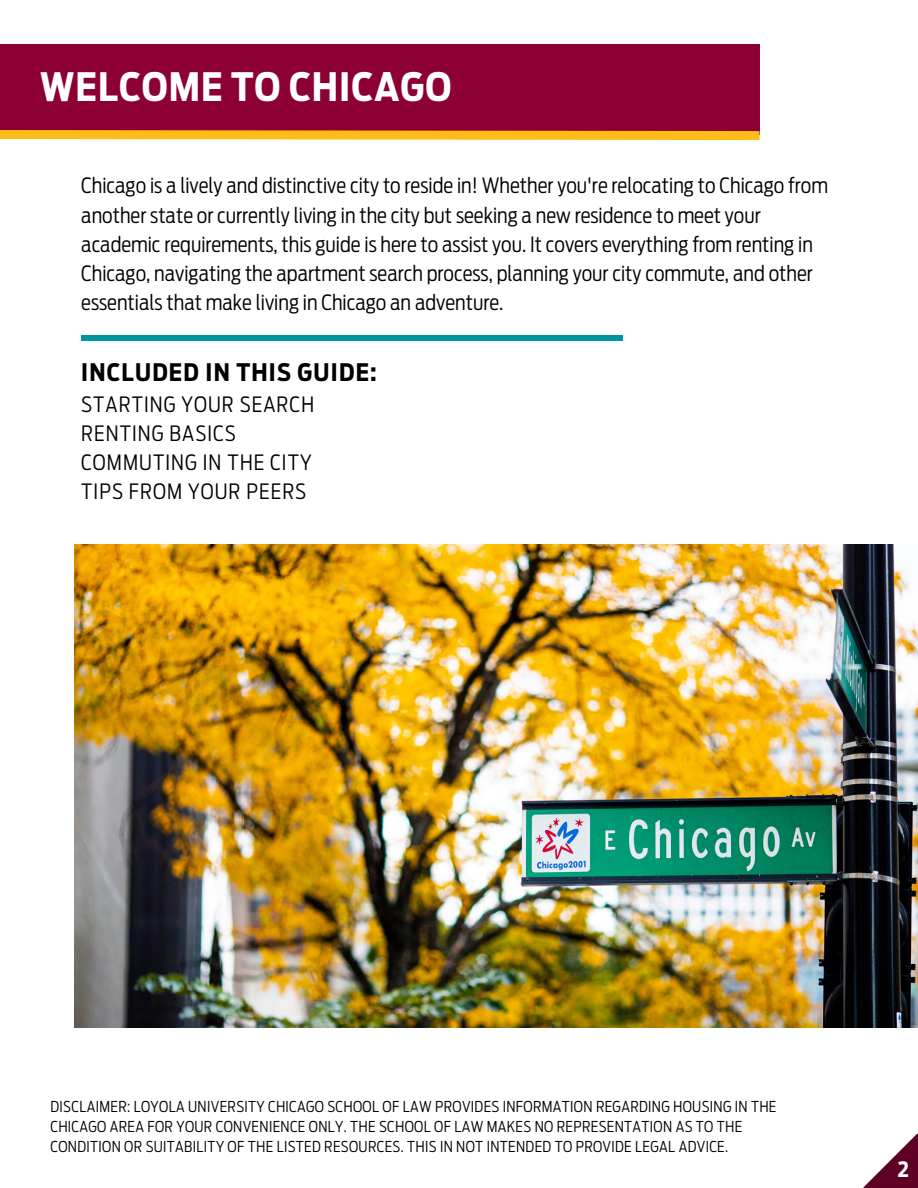
<style>
.page{position:relative;width:918px;height:1188px;background:#fff}
.page>*{position:absolute;margin:0;border:0;box-sizing:border-box;transform-origin:0 0}
.t1{font:700 38.85px "Antenna Cond";letter-spacing:.025em;color:#fff}
.t2{font:700 24px "Antenna Cond";letter-spacing:.05em;color:#000}
.t3{font:300 21px/29.2px "Antenna Cond";color:#000}
.t4{font:300 21px/29.2px "Antenna Cond";letter-spacing:.05em;color:#000}
.t5{font:700 21px "Antenna Cond";color:#fff}
.t6{font:300 14.85px/20.1px "Antenna Cond";letter-spacing:.025em;color:#000}
</style>
<div class="page">
<img style="left:74px;top:545px;width:844px;height:482px">
<div style="left:0;top:44px;width:760px;height:91px;background:#8d0034"></div>
<svg style="left:0;top:130px;width:760px;height:11px;background:#f8bb37"></svg>
<svg style="left:863px;top:1134px;width:55px;height:54px"></svg>
<div style="left:81px;top:335px;width:542px;height:6px;background:#0096a0"></div>
<h3 class="t1" style="left:40px;top:64px;width:413px">WELCOME TO CHICAGO</h3>
<h2 class="t3" style="left:81px;top:171px;width:748px">Chicago is a lively and distinctive city to reside in! Whether you're relocating to Chicago from another state or currently living in the city but seeking a new residence to meet your academic requirements, this guide is here to assist you. It covers everything from renting in Chicago, navigating the apartment search process, planning your city commute, and other essentials that make living in Chicago an adventure.</h2>
<p class="t2" style="left:81px;top:358px;width:297px">INCLUDED IN THIS GUIDE:</p>
<p class="t4" style="left:81px;top:390px;width:234px">STARTING YOUR SEARCH<br>RENTING BASICS<br>COMMUTING IN THE CITY<br>TIPS FROM YOUR PEERS</p>
<p class="t6" style="left:51px;top:1097px;width:727px">DISCLAIMER: LOYOLA UNIVERSITY CHICAGO SCHOOL OF LAW PROVIDES INFORMATION REGARDING HOUSING IN THE<br>CHICAGO AREA FOR YOUR CONVENIENCE ONLY. THE SCHOOL OF LAW MAKES NO REPRESENTATION AS TO THE<br>CONDITION OR SUITABILITY OF THE LISTED RESOURCES. THIS IN NOT INTENDED TO PROVIDE LEGAL ADVICE.</p>
<p class="t5" style="left:898px;top:1157px;width:13px">2</p>
</div>
